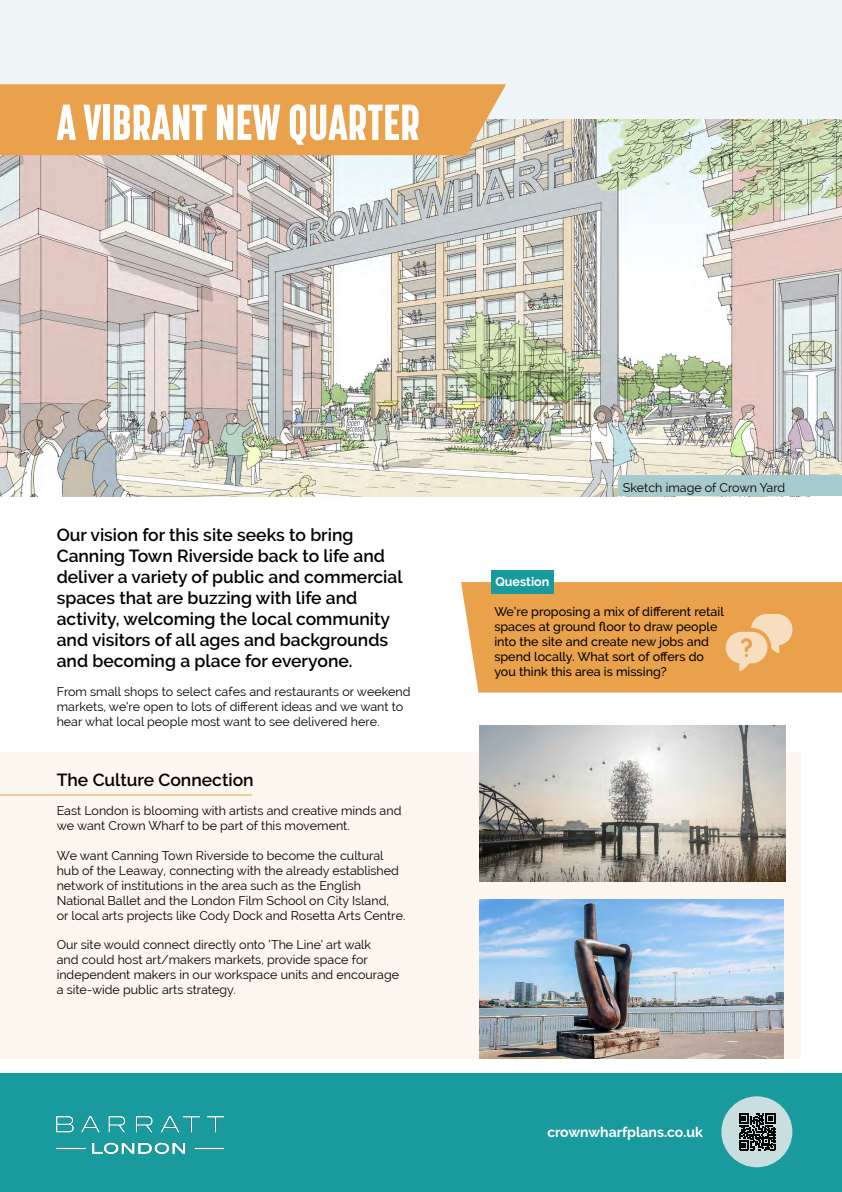
<style>
.page{position:relative;width:842px;height:1192px;background:#fff}
.page>*{position:absolute;margin:0;border:0;box-sizing:border-box;transform-origin:0 0}
.t1{font:800 50px "Korolev Compressed";color:#fff}
.t2{font:600 17.5px/21px "Raleway";color:#000}
.t3{font:700 14px "Raleway";color:#fff}
.t4{font:12.5px/15px "Raleway";color:#000}
.t5{font:500 12.5px/15px "Raleway";color:#000}
.t6{font:700 12.5px "Raleway";color:#fff}
</style>
<div class="page">
<div style="left:0;top:0;width:842px;height:120px;background:#eff5f6"></div>
<div style="left:0;top:1074px;width:842px;height:118px;background:#199a9c"></div>
<div style="left:721px;top:1096px;width:71px;height:71px;background:#c9dedf;border-radius:50%"></div>
<img style="left:57px;top:1116px;width:166px;height:37px">
<svg style="left:739px;top:1113px;width:37px;height:37px"></svg>
<div style="left:461px;top:582px;width:381px;height:111px;background:#e9a14b"></div>
<div style="left:491px;top:570px;width:63px;height:24px;background:#199a9c"></div>
<div style="left:0;top:752px;width:801px;height:306px;background:#fdf6ee"></div>
<hr style="left:0;top:794px;width:252px;height:1px;background:#e9a14b">
<svg style="left:726px;top:614px;width:66px;height:57px;background:#f0c189"></svg>
<img style="left:0;top:120px;width:842px;height:376px">
<div style="left:0;top:84px;width:506px;height:71px;background:#e9a14b"></div>
<img style="left:479px;top:900px;width:304px;height:158px">
<img style="left:479px;top:726px;width:306px;height:156px">
<div style="left:618px;top:476px;width:224px;height:20px;background:#a7cbcd"></div>
<h1 class="t1" style="left:57px;top:93px;width:365px">A VIBRANT NEW QUARTER</h1>
<p class="t2" style="left:57px;top:524px;width:347px">Our vision for this site seeks to bring Canning Town Riverside back to life and deliver a variety of public and commercial spaces that are buzzing with life and activity, welcoming the local community and visitors of all ages and backgrounds and becoming a place for everyone.</p>
<p class="t4" style="left:57px;top:684px;width:355px">From small shops to select cafes and restaurants or weekend markets, we’re open to lots of different ideas and we want to hear what local people most want to see delivered here.</p>
<h2 class="t2" style="left:57px;top:770px;width:198px">The Culture Connection</h2>
<p class="t4" style="left:57px;top:803px;width:346px">East London is blooming with artists and creative minds and we want Crown Wharf to be part of this movement.</p>
<p class="t4" style="left:57px;top:848px;width:350px">We want Canning Town Riverside to become the cultural hub of the Leaway, connecting with the already established network of institutions in the area such as the English National Ballet and the London Film School on City Island,<br>or local arts projects like Cody Dock and Rosetta Arts Centre.</p>
<p class="t4" style="left:57px;top:937px;width:344px">Our site would connect directly onto ‘The Line’ art walk<br>and could host art/makers markets, provide space for independent makers in our workspace units and encourage a site-wide public arts strategy.</p>
<p class="t4" style="left:623px;top:480px;width:164px">Sketch image of Crown Yard</p>
<p class="t6" style="left:495px;top:575px;width:55px">Question</p>
<p class="t5" style="left:494px;top:604px;width:231px">We’re proposing a mix of different retail spaces at ground floor to draw people into the site and create new jobs and spend locally. What sort of offers do you think this area is missing?</p>
<p class="t3" style="left:547px;top:1125px;width:157px">crownwharfplans.co.uk</p>
</div>
